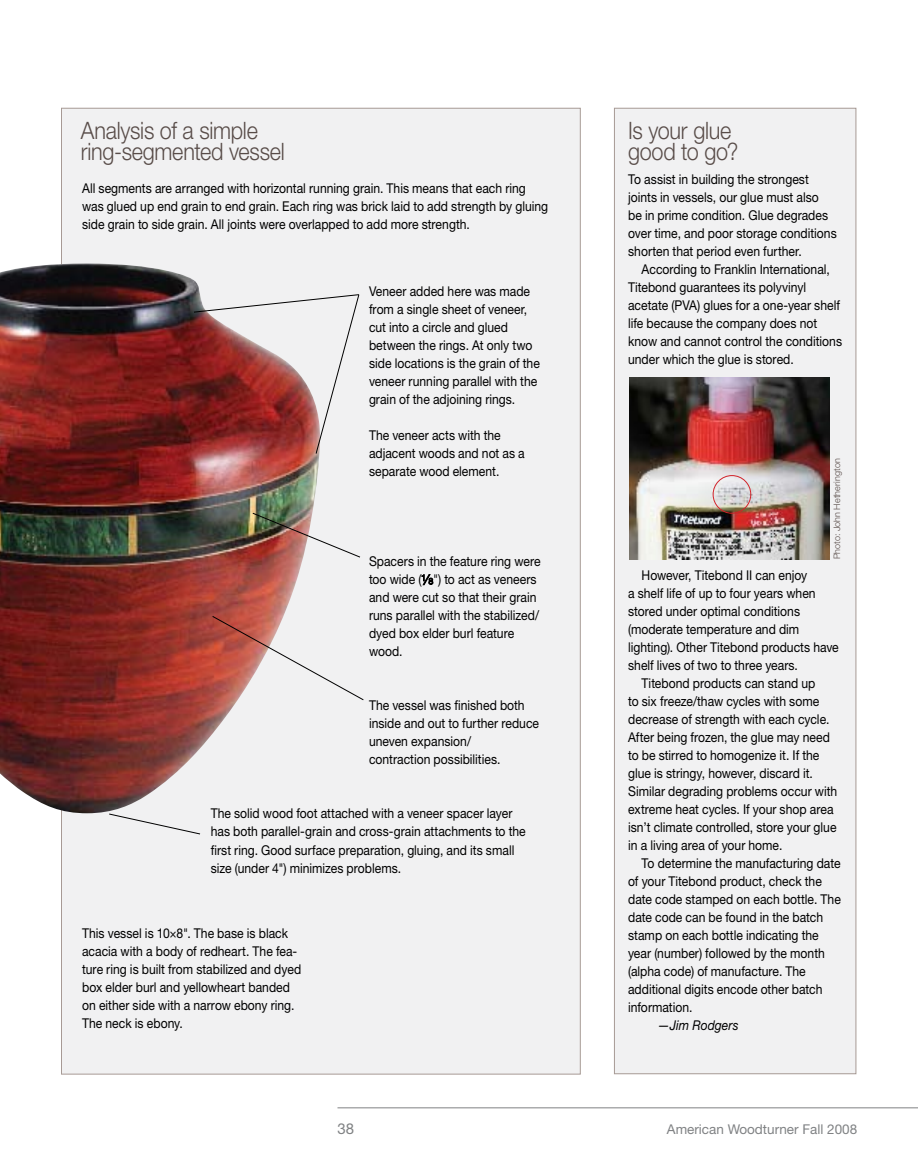
<style>
.page{position:relative;width:918px;height:1175px;background:#fff}
.page>*{position:absolute;margin:0;border:0;box-sizing:border-box;transform-origin:0 0}
.t1{font:300 24px/21px "Helvetica Neue LT Std";letter-spacing:-.015em;color:#584c48;scale:.9 1}
.t2{font:15px "Helvetica Neue LT Std";color:#808284}
.t3{font:13.5px/18px "Helvetica Neue LT Std";color:#000;scale:.9 1}
.t4{font:13.5px "Helvetica Neue LT Std";color:#808284}
.t5{font:italic 13.5px "Helvetica Neue LT Std";letter-spacing:.005em;color:#000;scale:.9 1}
.t6{font:300 9px "Helvetica Neue LT Std";letter-spacing:.015em;color:#584c48}
.s1{font-size:8.7px}
</style>
<div class="page">
<hr style="left:338px;top:1107px;width:580px;height:1px;background:#808284">
<div style="left:62px;top:108px;width:518px;height:966px;background:#f1f1f2"></div>
<img style="left:0;top:263px;width:320px;height:550px">
<div style="left:614px;top:108px;width:242px;height:965px;background:#f1f1f2"></div>
<div style="left:614px;top:108px;width:242px;height:965px;border:1px solid #a79a95"></div>
<img style="left:629px;top:377px;width:200px;height:182px">
<div style="left:713px;top:475px;width:38px;height:38px;border:1px solid #d2232a;border-radius:50%"></div>
<svg style="left:421px;top:574px;width:13px;height:11px"></svg>
<svg style="left:193px;top:294px;width:167px;height:160px"></svg>
<img style="left:252px;top:512px;width:109px;height:46px">
<svg style="left:212px;top:615px;width:152px;height:86px"></svg>
<svg style="left:109px;top:813px;width:92px;height:22px"></svg>
<h1 class="t1" style="left:81px;top:119px;width:228px">Analysis of a simple ring-segmented vessel</h1>
<h1 class="t1" style="left:628px;top:119px;width:124px">Is your glue good to go?</h1>
<p class="t3" style="left:628px;top:170px;width:233px">To assist in building the strongest joints in vessels, our glue must also<br>be in prime condition. Glue degrades over time, and poor storage conditions shorten that period even further.</p>
<p class="t3" style="left:628px;top:260px;width:239px;text-indent:14px">According to Franklin International, Titebond guarantees its polyvinyl acetate (PVA) glues for a one-year shelf life because the company does not know and cannot control the conditions under which the glue is stored.</p>
<p class="t3" style="left:82px;top:179px;width:519px">All segments are arranged with horizontal running grain. This means that each ring was glued up end grain to end grain. Each ring was brick laid to add strength by gluing side grain to side grain. All joints were overlapped to add more strength.</p>
<p class="t3" style="left:369px;top:282px;width:191px">Veneer added here was made from a single sheet of veneer, cut into a circle and glued between the rings. At only two side locations is the grain of the veneer running parallel with the grain of the adjoining rings.</p>
<p class="t3" style="left:369px;top:426px;width:175px">The veneer acts with the adjacent woods and not as a separate wood element.</p>
<p class="t6" style="left:831px;top:559px;width:102px;rotate:-90deg">Photo: John Hetherington</p>
<p class="t3" style="left:369px;top:552px;width:192px">Spacers in the feature ring were too wide (<sup>1</sup>⁄<span class="s1">8</span>") to act as veneers and were cut so that their grain runs parallel with the stabilized/ dyed box elder burl feature wood.</p>
<p class="t3" style="left:642px;top:566px;width:186px">However, Titebond II can enjoy</p>
<p class="t3" style="left:628px;top:584px;width:210px">a shelf life of up to four years when</p>
<p class="t3" style="left:628px;top:602px;width:193px">stored under optimal conditions</p>
<p class="t3" style="left:628px;top:620px;width:192px">(moderate temperature and dim</p>
<p class="t3" style="left:628px;top:638px;width:236px">lighting). Other Titebond products have</p>
<p class="t3" style="left:628px;top:656px;width:190px">shelf lives of two to three years.</p>
<p class="t3" style="left:642px;top:674px;width:195px">Titebond products can stand up</p>
<p class="t3" style="left:628px;top:692px;width:214px">to six freeze/thaw cycles with some</p>
<p class="t3" style="left:628px;top:710px;width:225px">decrease of strength with each cycle.</p>
<p class="t3" style="left:628px;top:728px;width:226px">After being frozen, the glue may need</p>
<p class="t3" style="left:628px;top:746px;width:214px">to be stirred to homogenize it. If the</p>
<p class="t3" style="left:628px;top:764px;width:207px">glue is stringy, however, discard it.</p>
<p class="t3" style="left:628px;top:782px;width:234px">Similar degrading problems occur with</p>
<p class="t3" style="left:628px;top:800px;width:230px">extreme heat cycles. If your shop area</p>
<p class="t3" style="left:628px;top:818px;width:233px">isn’t climate controlled, store your glue</p>
<p class="t3" style="left:628px;top:836px;width:173px">in a living area of your home.</p>
<p class="t3" style="left:642px;top:854px;width:223px">To determine the manufacturing date</p>
<p class="t3" style="left:628px;top:872px;width:217px">of your Titebond product, check the</p>
<p class="t3" style="left:628px;top:890px;width:238px">date code stamped on each bottle. The</p>
<p class="t3" style="left:628px;top:908px;width:218px">date code can be found in the batch</p>
<p class="t3" style="left:628px;top:926px;width:213px">stamp on each bottle indicating the</p>
<p class="t3" style="left:628px;top:944px;width:220px">year (number) followed by the month</p>
<p class="t3" style="left:628px;top:962px;width:199px">(alpha code) of manufacture. The</p>
<p class="t3" style="left:628px;top:980px;width:218px">additional digits encode other batch</p>
<p class="t3" style="left:628px;top:998px;width:73px">information.</p>
<p class="t5" style="left:658px;top:1017px;width:91px">—Jim Rodgers</p>
<p class="t3" style="left:369px;top:696px;width:190px">The vessel was finished both inside and out to further reduce uneven expansion/<br>contraction possibilities.</p>
<p class="t3" style="left:211px;top:804px;width:352px">The solid wood foot attached with a veneer spacer layer has both parallel-grain and cross-grain attachments to the first ring. Good surface preparation, gluing, and its small size (under 4") minimizes problems.</p>
<p class="t3" style="left:82px;top:924px;width:245px">This vessel is 10×8". The base is black acacia with a body of redheart. The fea&shy;ture ring is built from stabilized and dyed box elder burl and yellowheart banded on either side with a narrow ebony ring.<br>The neck is ebony.</p>
<p class="t2" style="left:338px;top:1119px;width:18px">38</p>
<p class="t4" style="left:667px;top:1120px;width:192px">American Woodturner Fall 2008</p>
</div>
